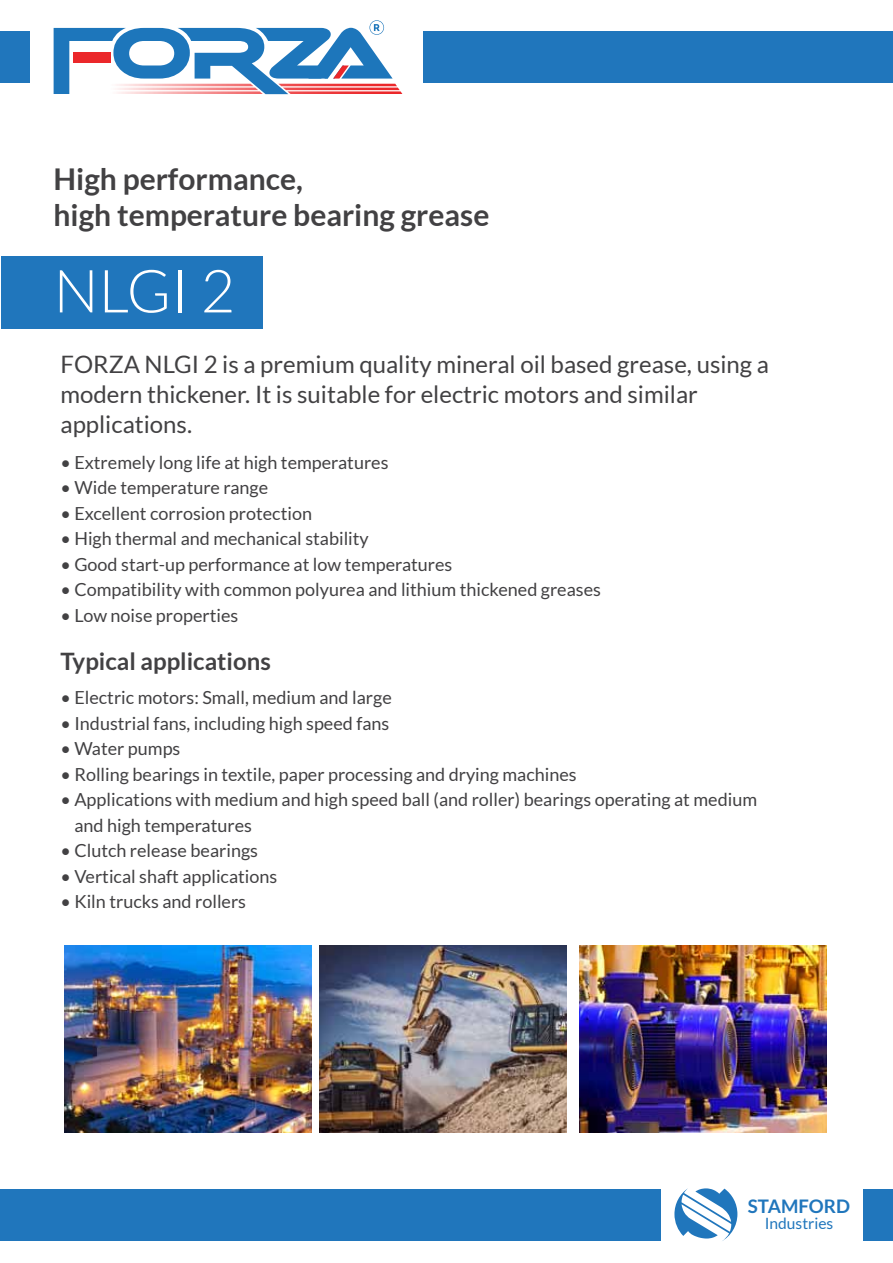
<style>
.page{position:relative;width:893px;height:1263px;background:#fff}
.page>*{position:absolute;margin:0;border:0;box-sizing:border-box;transform-origin:0 0}
.t1{font:300 59.55px "Lato";color:#fff}
.t2{font:700 30px/36px "Lato";color:#424143}
.t3{font:24px/30px "Lato";color:#424143}
.t4{font:700 24px "Lato";color:#424143}
.t5{font:700 18.75px "Lato";color:#2076bc}
.t6{font:18px/25.5px "Lato";color:#424143}
.t7{font:15.6px "Lato";color:#2076bc}
</style>
<div class="page">
<svg style="left:54px;top:20px;width:348px;height:74px"></svg>
<div style="left:423px;top:32px;width:470px;height:51px;background:#2076bc"></div>
<div style="left:0;top:32px;width:30px;height:51px;background:#2076bc"></div>
<div style="left:0;top:1189px;width:660px;height:51px;background:#2076bc"></div>
<div style="left:863px;top:1189px;width:30px;height:51px;background:#2076bc"></div>
<svg style="left:674px;top:1188px;width:63px;height:53px"></svg>
<div style="left:2px;top:256px;width:260px;height:72px;background:#2076bc"></div>
<img style="left:64px;top:945px;width:247px;height:188px">
<img style="left:580px;top:945px;width:246px;height:188px">
<img style="left:320px;top:945px;width:247px;height:188px">
<h2 class="t2" style="left:54px;top:161px;width:437px">High performance,<br>high temperature bearing grease</h2>
<h1 class="t1" style="left:54px;top:259px;width:183px">NLGI 2</h1>
<h3 class="t3" style="left:60px;top:349px;width:710px">FORZA NLGI 2 is a premium quality mineral oil based grease, using a modern thickener. It is suitable for electric motors and similar applications.</h3>
<p class="t6" style="left:60px;top:449px;width:329px">• Extremely long life at high temperatures</p>
<p class="t6" style="left:60px;top:475px;width:209px">• Wide temperature range</p>
<p class="t6" style="left:60px;top:500px;width:253px">• Excellent corrosion protection</p>
<p class="t6" style="left:60px;top:526px;width:310px">• High thermal and mechanical stability</p>
<p class="t6" style="left:60px;top:551px;width:393px">• Good start-up performance at low temperatures</p>
<p class="t6" style="left:60px;top:577px;width:542px">• Compatibility with common polyurea and lithium thickened greases</p>
<p class="t6" style="left:60px;top:602px;width:179px">• Low noise properties</p>
<h3 class="t4" style="left:60px;top:648px;width:212px">Typical applications</h3>
<p class="t6" style="left:60px;top:685px;width:333px">• Electric motors: Small, medium and large</p>
<p class="t6" style="left:60px;top:710px;width:330px">• Industrial fans, including high speed fans</p>
<p class="t6" style="left:60px;top:736px;width:121px">• Water pumps</p>
<p class="t6" style="left:60px;top:761px;width:518px">• Rolling bearings in textile, paper processing and drying machines</p>
<p class="t6" style="left:74px;top:787px;width:684px;text-indent:-14px">• Applications with medium and high speed ball (and roller) bearings operating at medium and high temperatures</p>
<p class="t6" style="left:60px;top:838px;width:199px">• Clutch release bearings</p>
<p class="t6" style="left:60px;top:863px;width:218px">• Vertical shaft applications</p>
<p class="t6" style="left:60px;top:889px;width:187px">• Kiln trucks and rollers</p>
<p class="t5" style="left:748px;top:1195px;width:104px">STAMFORD</p>
<p class="t7" style="left:765px;top:1214px;width:70px">Industries</p>
</div>
